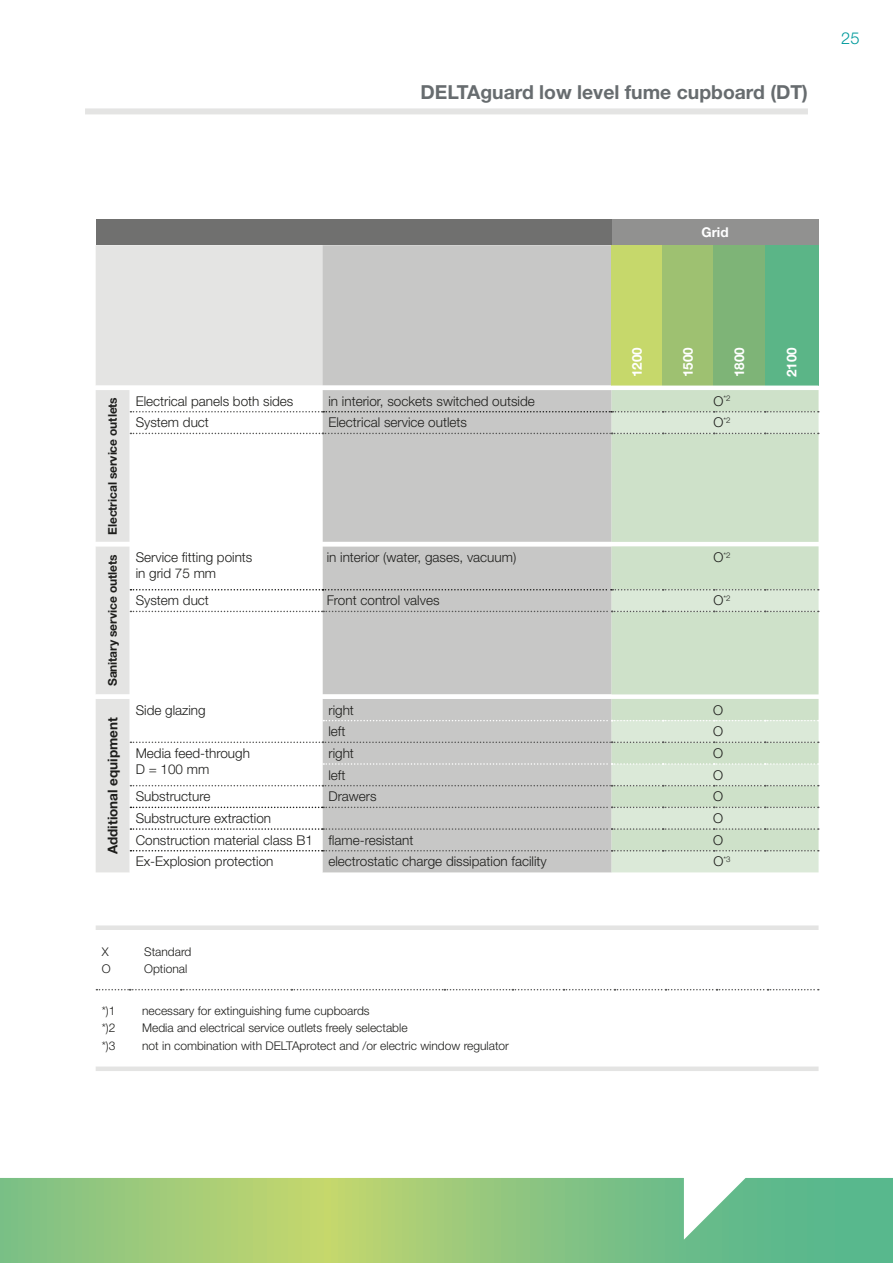
<style>
.page{position:relative;width:893px;height:1263px;background:#fff}
.page>*{position:absolute;margin:0;border:0;box-sizing:border-box;transform-origin:0 0}
.Fliesstext{font:700 19.35px "Helvetica Neue LT Std";color:#676c6f}
.t1{font:300 16.5px "Helvetica Neue LT Std";color:#009a9c}
.Fliesstext-2{font:300 13.5px/16.2px "Helvetica Neue LT Std";color:#1d1d1b}
.Fliesstext-3{font:700 13.5px "Helvetica Neue LT Std";color:#fff}
.Fliesstext-4{font:700 13.5px "Helvetica Neue LT Std";color:#1d1d1b}
.Fliesstext-5{font:300 12px "Helvetica Neue LT Std";color:#1d1d1b}
.Fliesstext-6{font:700 12px "Helvetica Neue LT Std";letter-spacing:-.01em;color:#1d1d1b}
.Fliesstext-7{font:300 7.8px "Helvetica Neue LT Std";color:#1d1d1b}
.s1{font-size:13.5px}
</style>
<div class="page">
<svg style="left:0;top:1178px;width:893px;height:85px;background:#8fc782"></svg>
<div style="left:85px;top:108px;width:723px;height:6px;background:#e4e4e3"></div>
<svg style="left:96px;top:925px;width:723px;height:146px"></svg>
<svg style="left:96px;top:989px;width:723px;height:1px"></svg>
<div style="left:96px;top:220px;width:516px;height:25px;background:#70706f"></div>
<div style="left:612px;top:220px;width:207px;height:25px;background:#919190"></div>
<div style="left:96px;top:245px;width:226px;height:140px;background:#e4e4e3"></div>
<div style="left:322px;top:245px;width:290px;height:141px;background:#c7c7c6"></div>
<div style="left:612px;top:245px;width:51px;height:141px;background:#c6d86b"></div>
<div style="left:663px;top:245px;width:51px;height:141px;background:#9ec171"></div>
<div style="left:714px;top:245px;width:51px;height:141px;background:#7eb477"></div>
<div style="left:765px;top:245px;width:54px;height:141px;background:#5bb587"></div>
<svg style="left:96px;top:390px;width:516px;height:482px;fill:#c7c7c6"></svg>
<div style="left:612px;top:390px;width:207px;height:21px;background:#cee1c9"></div>
<svg style="left:612px;top:412px;width:207px;height:460px;background:#d2e3cd"></svg>
<svg style="left:130px;top:589px;width:689px;height:1px"></svg>
<svg style="left:130px;top:411px;width:689px;height:1px"></svg>
<svg style="left:130px;top:807px;width:689px;height:1px"></svg>
<svg style="left:130px;top:850px;width:689px;height:1px"></svg>
<svg style="left:130px;top:433px;width:689px;height:1px"></svg>
<svg style="left:130px;top:611px;width:689px;height:1px"></svg>
<svg style="left:323px;top:720px;width:496px;height:1px"></svg>
<svg style="left:130px;top:741px;width:689px;height:2px"></svg>
<svg style="left:323px;top:763px;width:496px;height:2px"></svg>
<svg style="left:130px;top:785px;width:689px;height:1px"></svg>
<svg style="left:130px;top:828px;width:689px;height:2px"></svg>
<p class="Fliesstext" style="left:421px;top:80px;width:389px">DELTAguard low level fume cupboard (DT)</p>
<p class="t1" style="left:841px;top:28px;width:20px">25</p>
<p class="Fliesstext-3" style="left:701px;top:224px;width:29px">Grid</p>
<p class="Fliesstext-3" style="left:629px;top:377px;width:32px;rotate:-90deg">1200</p>
<p class="Fliesstext-3" style="left:680px;top:377px;width:32px;rotate:-90deg">1500</p>
<p class="Fliesstext-3" style="left:731px;top:377px;width:32px;rotate:-90deg">1800</p>
<p class="Fliesstext-3" style="left:783px;top:377px;width:32px;rotate:-90deg">2100</p>
<p class="Fliesstext-6" style="left:105px;top:535px;width:139px;rotate:-90deg">Electrical service outlets</p>
<p class="Fliesstext-2" style="left:136px;top:392px;width:159px">Electrical panels both sides</p>
<p class="Fliesstext-2" style="left:328px;top:392px;width:208px">in interior, sockets switched outside</p>
<p class="Fliesstext-7" style="left:713px;top:394px;width:19px"><span class="s1">O</span>*2</p>
<p class="Fliesstext-2" style="left:136px;top:414px;width:75px">System duct</p>
<p class="Fliesstext-2" style="left:328px;top:414px;width:140px">Electrical service outlets</p>
<p class="Fliesstext-7" style="left:713px;top:415px;width:19px"><span class="s1">O</span>*2</p>
<p class="Fliesstext-2" style="left:327px;top:549px;width:191px">in interior (water, gases, vacuum)</p>
<p class="Fliesstext-7" style="left:713px;top:550px;width:19px"><span class="s1">O</span>*2</p>
<p class="Fliesstext-6" style="left:105px;top:686px;width:133px;rotate:-90deg">Sanitary service outlets</p>
<p class="Fliesstext-2" style="left:136px;top:549px;width:118px">Service fitting points</p>
<p class="Fliesstext-2" style="left:136px;top:565px;width:82px">in grid 75 mm</p>
<p class="Fliesstext-2" style="left:136px;top:592px;width:75px">System duct</p>
<p class="Fliesstext-2" style="left:327px;top:592px;width:114px">Front control valves</p>
<p class="Fliesstext-7" style="left:713px;top:593px;width:19px"><span class="s1">O</span>*2</p>
<p class="Fliesstext-4" style="left:104px;top:854px;width:139px;rotate:-90deg">Additional equipment</p>
<p class="Fliesstext-2" style="left:136px;top:701px;width:72px">Side glazing</p>
<p class="Fliesstext-2" style="left:328px;top:701px;width:27px">right</p>
<p class="Fliesstext-2" style="left:713px;top:701px;width:12px">O</p>
<p class="Fliesstext-2" style="left:328px;top:723px;width:18px">left</p>
<p class="Fliesstext-2" style="left:713px;top:723px;width:12px">O</p>
<p class="Fliesstext-2" style="left:136px;top:745px;width:116px">Media feed-through<br>D = 100 mm</p>
<p class="Fliesstext-2" style="left:328px;top:745px;width:27px">right</p>
<p class="Fliesstext-2" style="left:713px;top:745px;width:12px">O</p>
<p class="Fliesstext-2" style="left:328px;top:766px;width:18px">left</p>
<p class="Fliesstext-2" style="left:713px;top:766px;width:12px">O</p>
<p class="Fliesstext-2" style="left:136px;top:788px;width:76px">Substructure</p>
<p class="Fliesstext-2" style="left:328px;top:788px;width:50px">Drawers</p>
<p class="Fliesstext-2" style="left:713px;top:788px;width:12px">O</p>
<p class="Fliesstext-2" style="left:136px;top:810px;width:137px">Substructure extraction</p>
<p class="Fliesstext-2" style="left:713px;top:810px;width:12px">O</p>
<p class="Fliesstext-2" style="left:136px;top:831px;width:179px">Construction material class B1</p>
<p class="Fliesstext-2" style="left:328px;top:831px;width:86px">flame-resistant</p>
<p class="Fliesstext-2" style="left:713px;top:831px;width:12px">O</p>
<p class="Fliesstext-2" style="left:136px;top:853px;width:139px">Ex-Explosion protection</p>
<p class="Fliesstext-2" style="left:328px;top:853px;width:220px">electrostatic charge dissipation facility</p>
<p class="Fliesstext-7" style="left:713px;top:854px;width:19px"><span class="s1">O</span>*3</p>
<p class="Fliesstext-5" style="left:102px;top:944px;width:8px">X</p>
<p class="Fliesstext-5" style="left:144px;top:944px;width:49px">Standard</p>
<p class="Fliesstext-5" style="left:102px;top:961px;width:10px">O</p>
<p class="Fliesstext-5" style="left:144px;top:961px;width:45px">Optional</p>
<p class="Fliesstext-5" style="left:102px;top:1004px;width:15px">*)1</p>
<p class="Fliesstext-5" style="left:142px;top:1004px;width:229px">necessary for extinguishing fume cupboards</p>
<p class="Fliesstext-5" style="left:102px;top:1021px;width:15px">*)2</p>
<p class="Fliesstext-5" style="left:142px;top:1021px;width:267px">Media and electrical service outlets freely selectable</p>
<p class="Fliesstext-5" style="left:102px;top:1038px;width:15px">*)3</p>
<p class="Fliesstext-5" style="left:142px;top:1038px;width:368px">not in combination with DELTAprotect and /or electric window regulator</p>
</div>
